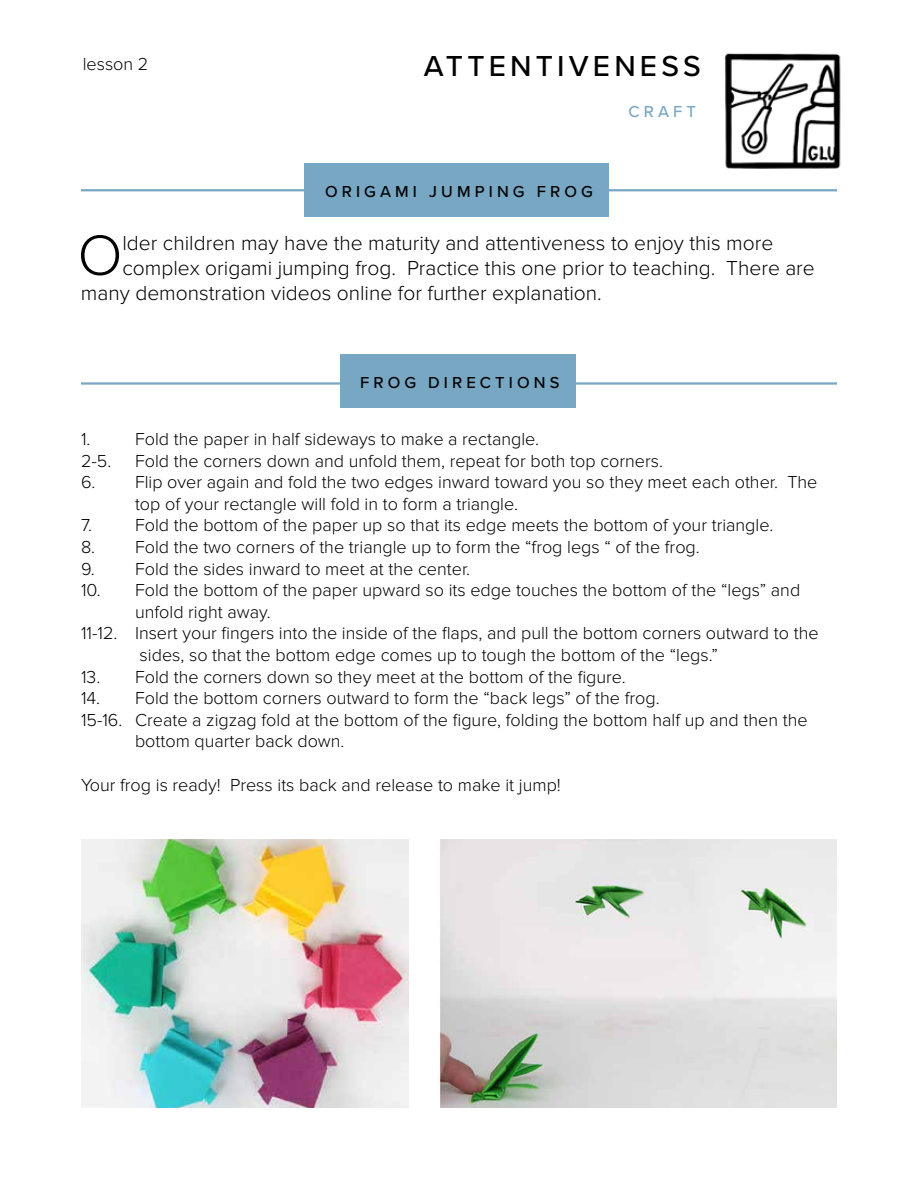
<style>
.page{position:relative;width:918px;height:1188px;background:#fff}
.page>*{position:absolute;margin:0;border:0;box-sizing:border-box;transform-origin:0 0}
.t1{font:300 58.8px "Proxima Nova";color:#000}
.t2{font:500 30px "Proxima Nova";letter-spacing:.14em;color:#000}
.t3{font:300 21px "Proxima Nova";color:#000}
.t4{font:300 18px/21.6px "Proxima Nova";color:#000}
.t5{font:500 16.5px "Proxima Nova";letter-spacing:.25em;color:#000}
.t6{font:500 16.5px "Proxima Nova";letter-spacing:.25em;color:#78a7c3}
</style>
<div class="page">
<img style="left:671px;top:53px;width:170px;height:139px">
<hr style="left:81px;top:189px;width:756px;height:2px;background:#78a7c3">
<div style="left:305px;top:163px;width:304px;height:54px;background:#78a7c3"></div>
<hr style="left:81px;top:382px;width:756px;height:3px;background:#78a7c3">
<div style="left:340px;top:354px;width:236px;height:54px;background:#78a7c3"></div>
<img style="left:81px;top:840px;width:328px;height:267px">
<img style="left:438px;top:840px;width:399px;height:267px">
<p class="t4" style="left:83px;top:54px;width:67px">lesson 2</p>
<h2 class="t2" style="left:424px;top:44px;width:279px">ATTENTIVENESS</h2>
<p class="t6" style="left:628px;top:100px;width:69px">CRAFT</p>
<p class="t5" style="left:325px;top:179px;width:270px">ORIGAMI JUMPING FROG</p>
<h1 class="t1" style="left:78px;top:221px;width:46px">O</h1>
<p class="t3" style="left:122px;top:231px;width:652px">lder children may have the maturity and attentiveness to enjoy this more</p>
<p class="t3" style="left:122px;top:256px;width:694px">complex origami jumping frog. Practice this one prior to teaching. There are</p>
<p class="t3" style="left:81px;top:281px;width:522px">many demonstration videos online for further explanation.</p>
<p class="t5" style="left:360px;top:370px;width:201px">FROG DIRECTIONS</p>
<p class="t4" style="left:81px;top:428px;width:11px">1.</p>
<p class="t4" style="left:135px;top:428px;width:406px">Fold the paper in half sideways to make a rectangle.</p>
<p class="t4" style="left:81px;top:450px;width:32px">2-5.</p>
<p class="t4" style="left:135px;top:450px;width:530px">Fold the corners down and unfold them, repeat for both top corners.</p>
<p class="t4" style="left:135px;top:472px;width:684px;text-indent:-54px">6. Flip over again and fold the two edges inward toward you so they meet each other. The top of your rectangle will fold in to form a triangle.</p>
<p class="t4" style="left:81px;top:515px;width:694px">7. Fold the bottom of the paper up so that its edge meets the bottom of your triangle.</p>
<p class="t4" style="left:81px;top:536px;width:620px">8. Fold the two corners of the triangle up to form the “frog legs “ of the frog.</p>
<p class="t4" style="left:81px;top:558px;width:391px">9. Fold the sides inward to meet at the center.</p>
<p class="t4" style="left:81px;top:580px;width:721px">10. Fold the bottom of the paper upward so its edge touches the bottom of the “legs” and</p>
<p class="t4" style="left:135px;top:601px;width:137px">unfold right away.</p>
<p class="t4" style="left:81px;top:623px;width:739px">11-12. Insert your fingers into the inside of the flaps, and pull the bottom corners outward to the</p>
<p class="t4" style="left:140px;top:644px;width:580px">sides, so that the bottom edge comes up to tough the bottom of the “legs.”</p>
<p class="t4" style="left:81px;top:666px;width:546px">13. Fold the corners down so they meet at the bottom of the figure.</p>
<p class="t4" style="left:81px;top:688px;width:580px">14. Fold the bottom corners outward to form the “back legs” of the frog.</p>
<p class="t4" style="left:81px;top:709px;width:728px">15-16. Create a zigzag fold at the bottom of the figure, folding the bottom half up and then the</p>
<p class="t4" style="left:135px;top:731px;width:211px">bottom quarter back down.</p>
<p class="t4" style="left:81px;top:774px;width:481px">Your frog is ready! Press its back and release to make it jump!</p>
</div>
